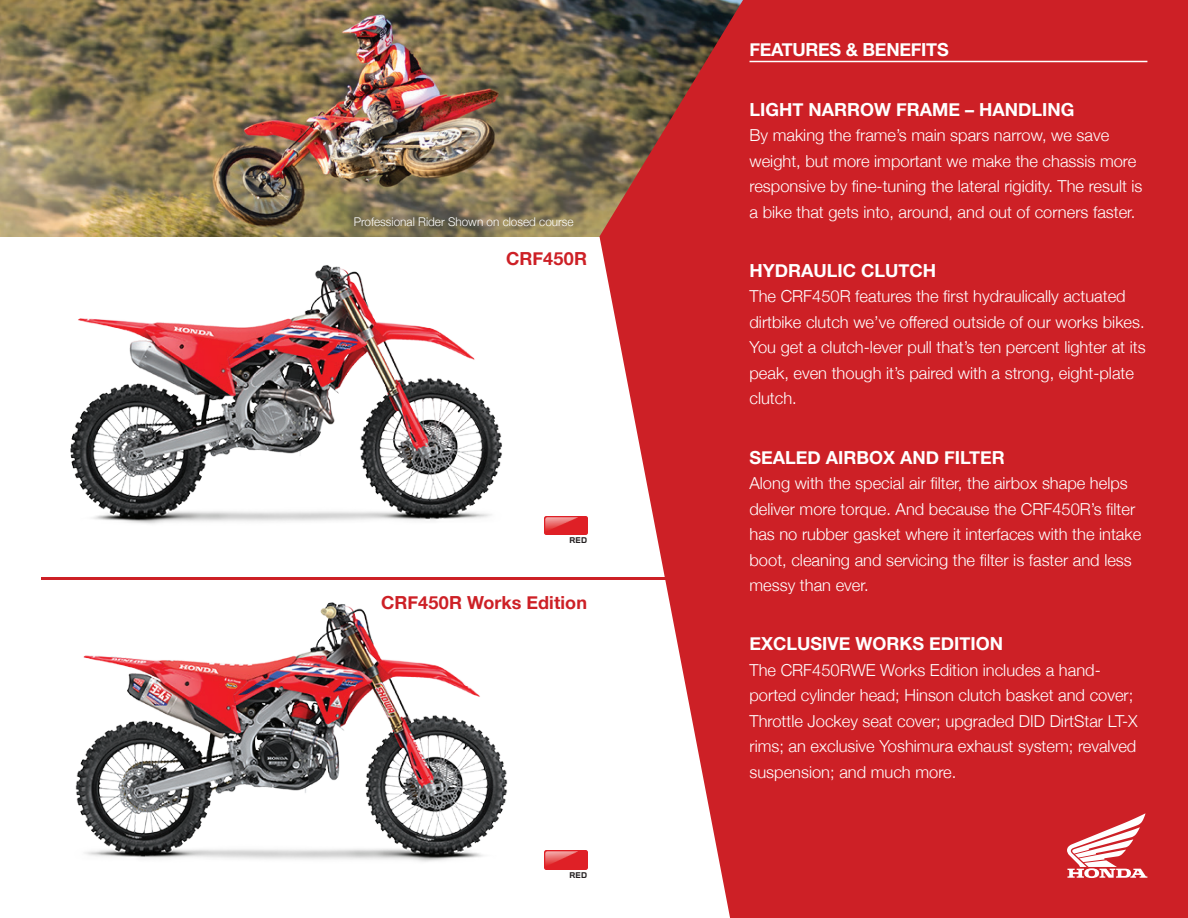
<style>
.page{position:relative;width:1188px;height:918px;background:#fff}
.page>*{position:absolute;margin:0;border:0;box-sizing:border-box;transform-origin:0 0}
.t1{font:700 18px "Helvetica Neue";color:#fff}
.t2{font:700 18px "Helvetica Neue";letter-spacing:.005em;color:#cd2026}
.t3{font:300 16.5px/25.5px "Helvetica Neue";color:#fff}
.t4{font:300 12px "Helvetica Neue";color:#fff}
.t5{font:500 7.35px "Titling Gothic FB";letter-spacing:.02em;color:#231f20}
</style>
<div class="page">
<img style="left:0;top:0;width:599px;height:236px">
<svg style="left:599px;top:0;width:589px;height:918px;background:#cd3438"></svg>
<svg style="left:1067px;top:814px;width:80px;height:64px"></svg>
<hr style="left:750px;top:61px;width:397px;height:1px;background:#fff">
<hr style="left:41px;top:577px;width:641px;height:3px;background:#cd2026">
<img style="left:75px;top:532px;width:497px;height:337px">
<img style="left:70px;top:265px;width:475px;height:267px">
<img style="left:545px;top:516px;width:42px;height:18px">
<img style="left:545px;top:851px;width:42px;height:18px">
<p class="t4" style="left:354px;top:213px;width:222px">Professional Rider Shown on closed course</p>
<p class="t2" style="left:506px;top:244px;width:82px">CRF450R</p>
<p class="t5" style="left:570px;top:536px;width:19px">RED</p>
<p class="t2" style="left:381px;top:588px;width:207px">CRF450R Works Edition</p>
<p class="t5" style="left:570px;top:871px;width:19px">RED</p>
<p class="t1" style="left:750px;top:36px;width:201px">FEATURES &amp; BENEFITS</p>
<p class="t1" style="left:750px;top:95px;width:326px">LIGHT NARROW FRAME – HANDLING</p>
<p class="t3" style="left:750px;top:121px;width:395px">By making the frame’s main spars narrow, we save weight, but more important we make the chassis more responsive by fine-tuning the lateral rigidity. The result is a bike that gets into, around, and out of corners faster.</p>
<p class="t1" style="left:750px;top:256px;width:188px">HYDRAULIC CLUTCH</p>
<p class="t3" style="left:750px;top:283px;width:398px">The CRF450R features the first hydraulically actuated dirtbike clutch we’ve offered outside of our works bikes.<br>You get a clutch-lever pull that’s ten percent lighter at its peak, even though it’s paired with a strong, eight-plate clutch.</p>
<p class="t1" style="left:750px;top:443px;width:257px">SEALED AIRBOX AND FILTER</p>
<p class="t3" style="left:750px;top:469px;width:393px">Along with the special air filter, the airbox shape helps deliver more torque. And because the CRF450R’s filter has no rubber gasket where it interfaces with the intake boot, cleaning and servicing the filter is faster and less messy than ever.</p>
<p class="t1" style="left:750px;top:630px;width:255px">EXCLUSIVE WORKS EDITION</p>
<p class="t3" style="left:750px;top:656px;width:390px">The CRF450RWE Works Edition includes a hand&shy;ported cylinder head; Hinson clutch basket and cover; Throttle Jockey seat cover; upgraded DID DirtStar LT-X rims; an exclusive Yoshimura exhaust system; revalved suspension; and much more.</p>
</div>
